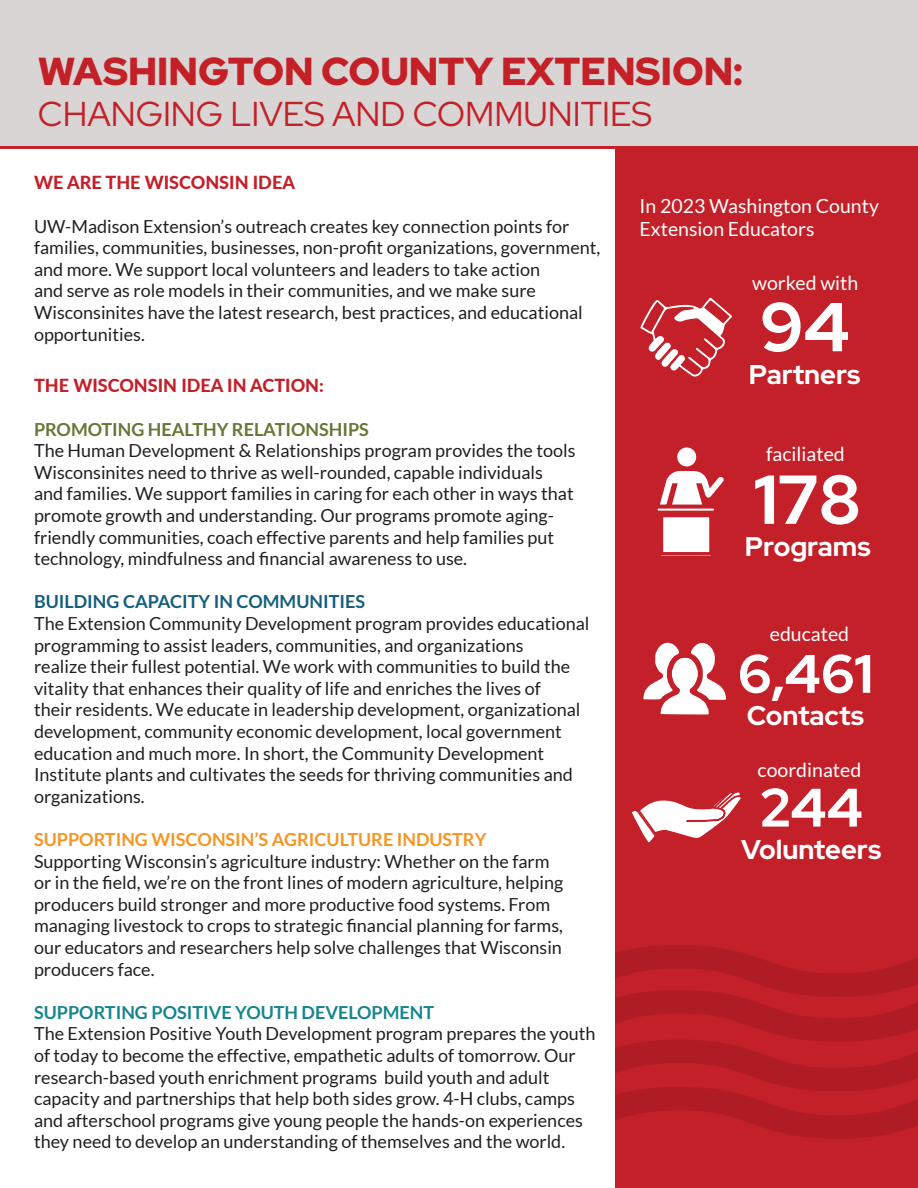
<style>
.page{position:relative;width:918px;height:1188px;background:#fff}
.page>*{position:absolute;margin:0;border:0;box-sizing:border-box;transform-origin:0 0}
.t1{font:800 69px "Red Hat Display";color:#fff}
.t2{font:800 54px "Red Hat Display";letter-spacing:-.005em;color:#fff}
.t3{font:900 39px "Red Hat Display";color:#c42028}
.t4{font:34.5px "Red Hat Display";color:#c42029}
.t5{font:800 27px "Red Hat Display";color:#fff}
.t6{font:19.5px/23.4px "Lato";color:#fff}
.t7{font:18px/21.6px "Lato";color:#231f20}
.t8{font:800 18px "Lato";color:#c42029}
.t9{font:700 18px "Lato";color:#f79524}
.t10{font:700 18px "Lato";color:#16868c}
.t11{font:700 18px "Lato";color:#657736}
.t12{font:700 18px "Lato";color:#155f7d}
</style>
<div class="page">
<div style="left:615px;top:139px;width:303px;height:1049px;background:#c42029"></div>
<div style="left:0;top:0;width:918px;height:149px;background:#d8d5d4"></div>
<svg style="left:640px;top:297px;width:92px;height:80px"></svg>
<div style="left:676px;top:446px;width:22px;height:22px;background:#fff;border-radius:50%"></div>
<div style="left:674px;top:444px;width:25px;height:25px;border:3px solid #c4202a;border-radius:50%"></div>
<svg style="left:660px;top:528px;width:53px;height:28px"></svg>
<div style="left:660px;top:514px;width:52px;height:41px;background:#fff;border:3px solid #c4202a"></div>
<svg style="left:657px;top:467px;width:67px;height:61px"></svg>
<svg style="left:643px;top:642px;width:83px;height:73px"></svg>
<svg style="left:631px;top:792px;width:110px;height:51px"></svg>
<p class="t3" style="left:38px;top:46px;width:707px">WASHINGTON COUNTY EXTENSION:</p>
<p class="t4" style="left:38px;top:92px;width:616px">CHANGING LIVES AND COMMUNITIES</p>
<p class="t8" style="left:34px;top:170px;width:262px">WE ARE THE WISCONSIN IDEA</p>
<p class="t7" style="left:34px;top:215px;width:568px">UW-Madison Extension’s outreach creates key connection points for families, communities, businesses, non-profit organizations, government, and more. We support local volunteers and leaders to take action<br>and serve as role models in their communities, and we make sure Wisconsinites have the latest research, best practices, and educational opportunities.</p>
<p class="t8" style="left:34px;top:373px;width:291px">THE WISCONSIN IDEA IN ACTION:</p>
<p class="t11" style="left:34px;top:419px;width:336px">PROMOTING HEALTHY RELATIONSHIPS</p>
<p class="t7" style="left:34px;top:440px;width:543px">The Human Development &amp; Relationships program provides the tools Wisconsinites need to thrive as well-rounded, capable individuals and families. We support families in caring for each other in ways that promote growth and understanding. Our programs promote aging&shy;friendly communities, coach effective parents and help families put technology, mindfulness and financial awareness to use.</p>
<p class="t12" style="left:34px;top:592px;width:333px">BUILDING CAPACITY IN COMMUNITIES</p>
<p class="t7" style="left:34px;top:613px;width:557px">The Extension Community Development program provides educational programming to assist leaders, communities, and organizations<br>realize their fullest potential. We work with communities to build the vitality that enhances their quality of life and enriches the lives of<br>their residents. We educate in leadership development, organizational development, community economic development, local government education and much more. In short, the Community Development Institute plants and cultivates the seeds for thriving communities and organizations.</p>
<p class="t9" style="left:34px;top:829px;width:454px">SUPPORTING WISCONSIN’S AGRICULTURE INDUSTRY</p>
<p class="t7" style="left:34px;top:850px;width:531px">Supporting Wisconsin’s agriculture industry: Whether on the farm or in the field, we’re on the front lines of modern agriculture, helping producers build stronger and more productive food systems. From managing livestock to crops to strategic financial planning for farms, our educators and researchers help solve challenges that Wisconsin producers face.</p>
<p class="t10" style="left:34px;top:1002px;width:402px">SUPPORTING POSITIVE YOUTH DEVELOPMENT</p>
<p class="t7" style="left:34px;top:1023px;width:563px">The Extension Positive Youth Development program prepares the youth of today to become the effective, empathetic adults of tomorrow. Our research-based youth enrichment programs build youth and adult capacity and partnerships that help both sides grow. 4-H clubs, camps and afterschool programs give young people the hands-on experiences they need to develop an understanding of themselves and the world.</p>
<p class="t6" style="left:640px;top:194px;width:241px">In 2023 Washington County<br>Extension Educators</p>
<p class="t6" style="left:752px;top:271px;width:108px">worked with</p>
<p class="t1" style="left:760px;top:282px;width:92px">94</p>
<p class="t5" style="left:749px;top:357px;width:113px">Partners</p>
<p class="t6" style="left:766px;top:442px;width:80px">faciliated</p>
<p class="t1" style="left:754px;top:455px;width:110px">178</p>
<p class="t5" style="left:745px;top:529px;width:127px">Programs</p>
<p class="t6" style="left:770px;top:622px;width:81px">educated</p>
<p class="t2" style="left:738px;top:639px;width:137px">6,461</p>
<p class="t5" style="left:747px;top:698px;width:119px">Contacts</p>
<p class="t6" style="left:758px;top:758px;width:105px">coordinated</p>
<p class="t2" style="left:760px;top:772px;width:105px">244</p>
<p class="t5" style="left:741px;top:832px;width:142px">Volunteers</p>
</div>
